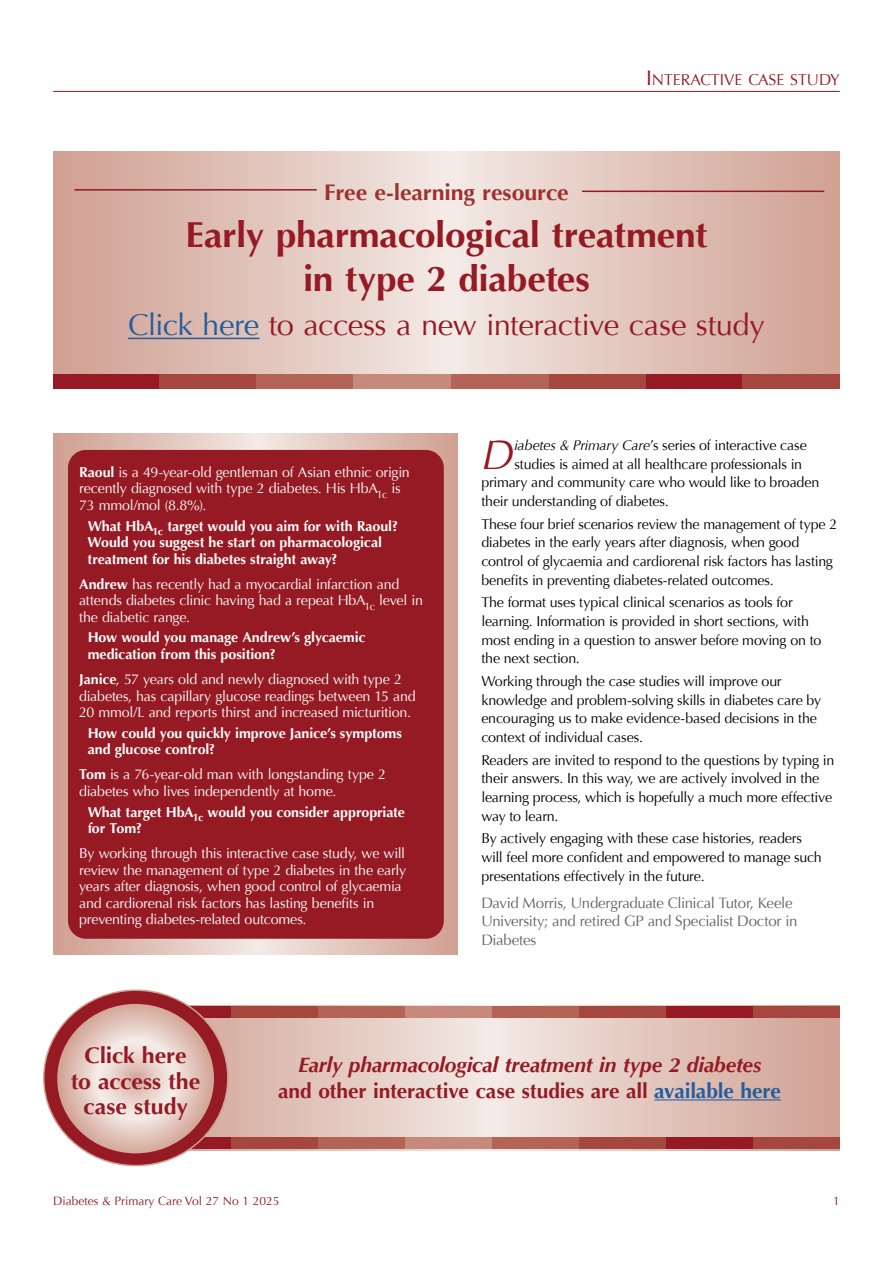
<style>
.page{position:relative;width:893px;height:1263px;background:#fff}
.page>*{position:absolute;margin:0;border:0;box-sizing:border-box;transform-origin:0 0}
.t1{font:italic 41.55px "Optima";color:#951a24}
.t2{font:700 36px/43.5px "Optima";letter-spacing:-.01em;color:#951a24;text-align:center}
.t3{font:30px "Optima";letter-spacing:-.015em;color:#951a24}
.t4{font:700 22.5px/25.5px "Optima";letter-spacing:-.005em;color:#951a24;text-align:center}
.t5{font:700 22.5px "Optima";letter-spacing:-.005em;color:#9d3230}
.t6{font:italic 700 21px/25.5px "Optima";letter-spacing:-.01em;color:#951a24;text-align:center}
.t7{font:15.75px "Optima";color:#951a24}
.t8{font:15px/18.6px "Optima";letter-spacing:-.02em;color:#636466}
.t9{font:14.25px/18.6px "Optima";letter-spacing:-.015em;color:#000}
.t10{font:14.25px/16.5px "Optima";letter-spacing:-.015em;color:#fff}
.t11{font:700 14.25px/16.5px "Optima";letter-spacing:-.005em;color:#fff}
.t12{font:12px "Optima";color:#951a24}
.s1{font-size:21px}
.s2{color:#215e9e}
.s3{font-weight:700}
.s4{font-style:italic}
.s5{font-style:normal}
.s6{font-style:normal;color:#215e9e}
</style>
<div class="page">
<svg style="left:53px;top:152px;width:787px;height:222px;background:#e1c3ba"></svg>
<hr style="left:128px;top:338px;width:131px;height:1px;background:#215e9e">
<hr style="left:53px;top:91px;width:787px;height:1px;background:#951a24">
<svg style="left:214px;top:1005px;width:626px;height:145px;background:#e1c5bd"></svg>
<hr style="left:654px;top:1099px;width:127px;height:1px;background:#215e9e">
<hr style="left:74px;top:189px;width:243px;height:2px;background:#951a24">
<hr style="left:582px;top:191px;width:242px;height:1px;background:#951a24">
<div style="left:136px;top:1007px;width:704px;height:11px;background:#951a24"></div>
<div style="left:231px;top:1007px;width:87px;height:11px;background:#a5473e"></div>
<div style="left:579px;top:1007px;width:87px;height:11px;background:#a5473e"></div>
<div style="left:753px;top:1007px;width:87px;height:11px;background:#a5473e"></div>
<div style="left:318px;top:1007px;width:87px;height:11px;background:#b36456"></div>
<div style="left:492px;top:1007px;width:87px;height:11px;background:#b36456"></div>
<div style="left:405px;top:1007px;width:87px;height:11px;background:#c68a7c"></div>
<div style="left:53px;top:374px;width:787px;height:14px;background:#951a24"></div>
<div style="left:159px;top:374px;width:98px;height:14px;background:#a5473e"></div>
<div style="left:548px;top:374px;width:97px;height:14px;background:#a5473e"></div>
<div style="left:743px;top:374px;width:97px;height:14px;background:#a5473e"></div>
<div style="left:257px;top:374px;width:97px;height:14px;background:#b36456"></div>
<div style="left:451px;top:374px;width:97px;height:14px;background:#b36456"></div>
<div style="left:354px;top:374px;width:97px;height:14px;background:#c68a7c"></div>
<div style="left:136px;top:1137px;width:704px;height:11px;background:#951a24"></div>
<div style="left:231px;top:1137px;width:87px;height:11px;background:#a5473e"></div>
<div style="left:579px;top:1137px;width:87px;height:11px;background:#a5473e"></div>
<div style="left:753px;top:1137px;width:87px;height:11px;background:#a5473e"></div>
<div style="left:318px;top:1137px;width:87px;height:11px;background:#b36456"></div>
<div style="left:492px;top:1137px;width:87px;height:11px;background:#b36456"></div>
<div style="left:405px;top:1137px;width:87px;height:11px;background:#c68a7c"></div>
<div style="left:44px;top:990px;width:184px;height:175px;background:#951a24;border-radius:50%"></div>
<svg style="left:57px;top:1004px;width:157px;height:149px"></svg>
<svg style="left:53px;top:434px;width:404px;height:521px;background:#d8b2a7"></svg>
<div style="left:68px;top:450px;width:376px;height:489px;background:#951a24;border-radius:18px"></div>
<p class="t7" style="left:646px;top:71px;width:195px"><span class="s1">I</span>NTERACTIVE CASE STUDY</p>
<h3 class="t5" style="left:324px;top:179px;width:246px">Free e-learning resource</h3>
<h2 class="t2" style="left:186px;top:214px;width:523px">Early pharmacological treatment in type 2 diabetes</h2>
<h3 class="t3" style="left:128px;top:308px;width:638px"><span class="s2">Click here</span> to access a new interactive case study</h3>
<p class="t10" style="left:79px;top:464px;width:332px"><span class="s3">Raoul</span> is a 49-year-old gentleman of Asian ethnic origin recently diagnosed with type 2 diabetes. His HbA<sub>1c</sub> is<br>73 mmol/mol (8.8%).</p>
<p class="t11" style="left:88px;top:518px;width:312px">What HbA<sub>1c</sub> target would you aim for with Raoul?<br>Would you suggest he start on pharmacological treatment for his diabetes straight away?</p>
<p class="t10" style="left:79px;top:576px;width:345px"><span class="s3">Andrew</span> has recently had a myocardial infarction and attends diabetes clinic having had a repeat HbA<sub>1c</sub> level in the diabetic range.</p>
<p class="t11" style="left:88px;top:629px;width:279px">How would you manage Andrew’s glycaemic medication from this position?</p>
<p class="t10" style="left:79px;top:671px;width:338px"><span class="s3">Janice</span>, 57 years old and newly diagnosed with type 2 diabetes, has capillary glucose readings between 15 and<br>20 mmol/L and reports thirst and increased micturition.</p>
<p class="t11" style="left:88px;top:725px;width:316px">How could you quickly improve Janice’s symptoms and glucose control?</p>
<p class="t10" style="left:79px;top:766px;width:308px"><span class="s3">Tom</span> is a 76-year-old man with longstanding type 2 diabetes who lives independently at home.</p>
<p class="t11" style="left:88px;top:804px;width:319px">What target HbA<sub>1c</sub> would you consider appropriate for Tom?</p>
<p class="t10" style="left:79px;top:845px;width:329px">By working through this interactive case study, we will review the management of type 2 diabetes in the early years after diagnosis, when good control of glycaemia and cardiorenal risk factors has lasting benefits in preventing diabetes-related outcomes.</p>
<h1 class="t1" style="left:481px;top:430px;width:34px">D</h1>
<p class="t9" style="left:514px;top:436px;width:294px"><span class="s4">iabetes &amp; Primary Care</span>’s series of interactive case</p>
<p class="t9" style="left:514px;top:455px;width:289px">studies is aimed at all healthcare professionals in</p>
<p class="t9" style="left:481px;top:473px;width:339px">primary and community care who would like to broaden</p>
<p class="t9" style="left:481px;top:492px;width:189px">their understanding of diabetes.</p>
<p class="t9" style="left:481px;top:515px;width:357px">These four brief scenarios review the management of type 2 diabetes in the early years after diagnosis, when good control of glycaemia and cardiorenal risk factors has lasting benefits in preventing diabetes-related outcomes.</p>
<p class="t9" style="left:481px;top:593px;width:342px">The format uses typical clinical scenarios as tools for learning. Information is provided in short sections, with most ending in a question to answer before moving on to the next section.</p>
<p class="t9" style="left:481px;top:672px;width:341px">Working through the case studies will improve our knowledge and problem-solving skills in diabetes care by encouraging us to make evidence-based decisions in the context of individual cases.</p>
<p class="t9" style="left:481px;top:751px;width:355px">Readers are invited to respond to the questions by typing in their answers. In this way, we are actively involved in the learning process, which is hopefully a much more effective way to learn.</p>
<p class="t9" style="left:481px;top:829px;width:342px">By actively engaging with these case histories, readers will feel more confident and empowered to manage such presentations effectively in the future.</p>
<p class="t8" style="left:481px;top:893px;width:318px">David Morris, Undergraduate Clinical Tutor, Keele<br>University; and retired GP and Specialist Doctor in<br>Diabetes</p>
<h3 class="t4" style="left:71px;top:1043px;width:131px">Click here<br>to access the case study</h3>
<h3 class="t6" style="left:278px;top:1052px;width:504px">Early pharmacological treatment in type 2 diabetes<br><span class="s5">and other interactive case studies are all</span> <span class="s6">available here</span></h3>
<p class="t12" style="left:53px;top:1194px;width:228px">Diabetes &amp; Primary Care Vol 27 No 1 2025</p>
<p class="t12" style="left:833px;top:1194px;width:8px">1</p>
</div>
